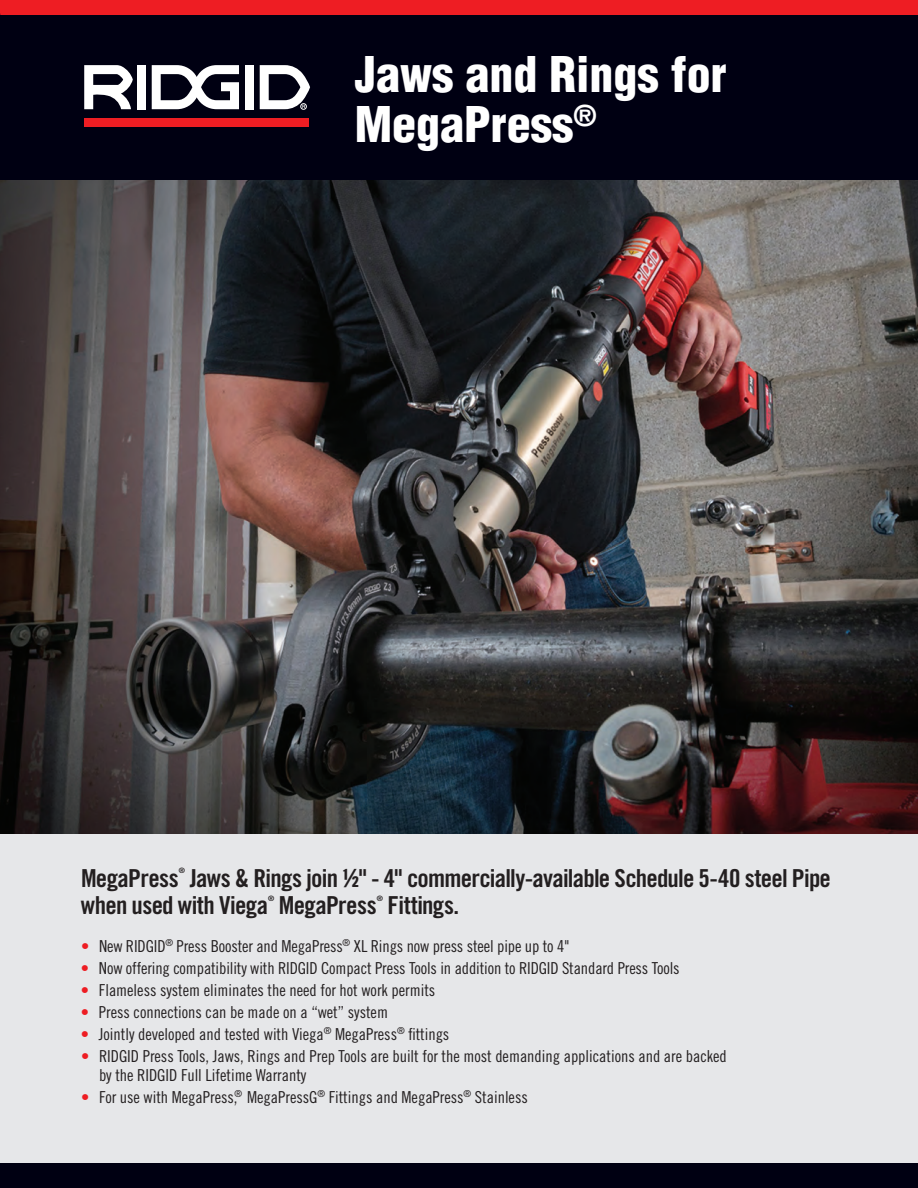
<style>
.page{position:relative;width:918px;height:1188px;background:#fff}
.page>*{position:absolute;margin:0;border:0;box-sizing:border-box;transform-origin:0 0}
.t1{font:900 condensed 48px/49.5px "Helvetica LT Std";color:#fff}
.t2{font:24.75px "Trade Gothic Bold Cond Twenty";letter-spacing:-.025em;color:#231f20;scale:1.04 1}
.t3{font:16.5px/18.8px "Trade Gothic Cond Eighteen";color:#231f20}
.t4{font:7.5px "Trade Gothic Bold Cond Twenty";color:#231f20;scale:1.04 1}
.s1{color:#ee1d23}
</style>
<div class="page">
<div style="left:0;top:834px;width:918px;height:330px;background:#e6e7e9"></div>
<div style="left:0;top:14px;width:918px;height:166px;background:#000012"></div>
<div style="left:0;top:1164px;width:918px;height:24px;background:#000012"></div>
<div style="left:0;top:0;width:918px;height:14px;background:#ee1d23"></div>
<img style="left:0;top:180px;width:918px;height:654px">
<div style="left:84px;top:118px;width:224px;height:9px;background:#ee1d23"></div>
<div style="left:137px;top:65px;width:9px;height:44px;background:#fff"></div>
<div style="left:245px;top:65px;width:9px;height:44px;background:#fff"></div>
<svg style="left:84px;top:65px;width:49px;height:44px"></svg>
<svg style="left:152px;top:65px;width:87px;height:44px"></svg>
<div style="left:300px;top:103px;width:7px;height:7px;border:1px solid #fff;border-radius:50%"></div>
<svg style="left:260px;top:65px;width:50px;height:44px"></svg>
<h1 class="t1" style="left:355px;top:49px;width:373px">Jaws and Rings for<br>MegaPress<sup>®</sup></h1>
<p class="t4" style="left:179px;top:866px;width:7px">®</p>
<h2 class="t2" style="left:81px;top:891px;width:365px">when used with Viega MegaPress Fittings.</h2>
<h2 class="t2" style="left:81px;top:863px;width:723px">MegaPress Jaws &amp; Rings join ½" - 4" commercially-available Schedule 5-40 steel Pipe</h2>
<p class="t4" style="left:268px;top:894px;width:7px">®</p>
<p class="t4" style="left:377px;top:894px;width:7px">®</p>
<p class="t3" style="left:81px;top:936px;width:490px"><span class="s1">•</span> New RIDGID<sup>®</sup> Press Booster and MegaPress<sup>®</sup> XL Rings now press steel pipe up to 4"</p>
<p class="t3" style="left:81px;top:958px;width:600px"><span class="s1">•</span> Now offering compatibility with RIDGID Compact Press Tools in addition to RIDGID Standard Press Tools</p>
<p class="t3" style="left:81px;top:980px;width:356px"><span class="s1">•</span> Flameless system eliminates the need for hot work permits</p>
<p class="t3" style="left:81px;top:1002px;width:309px"><span class="s1">•</span> Press connections can be made on a “wet” system</p>
<p class="t3" style="left:81px;top:1024px;width:370px"><span class="s1">•</span> Jointly developed and tested with Viega<sup>®</sup> MegaPress<sup>®</sup> fittings</p>
<p class="t3" style="left:99px;top:1046px;width:629px;text-indent:-18px"><span class="s1">•</span> RIDGID Press Tools, Jaws, Rings and Prep Tools are built for the most demanding applications and are backed by the RIDGID Full Lifetime Warranty</p>
<p class="t3" style="left:81px;top:1087px;width:448px"><span class="s1">•</span> For use with MegaPress,<sup>®</sup> MegaPressG<sup>®</sup> Fittings and MegaPress<sup>®</sup> Stainless</p>
</div>
